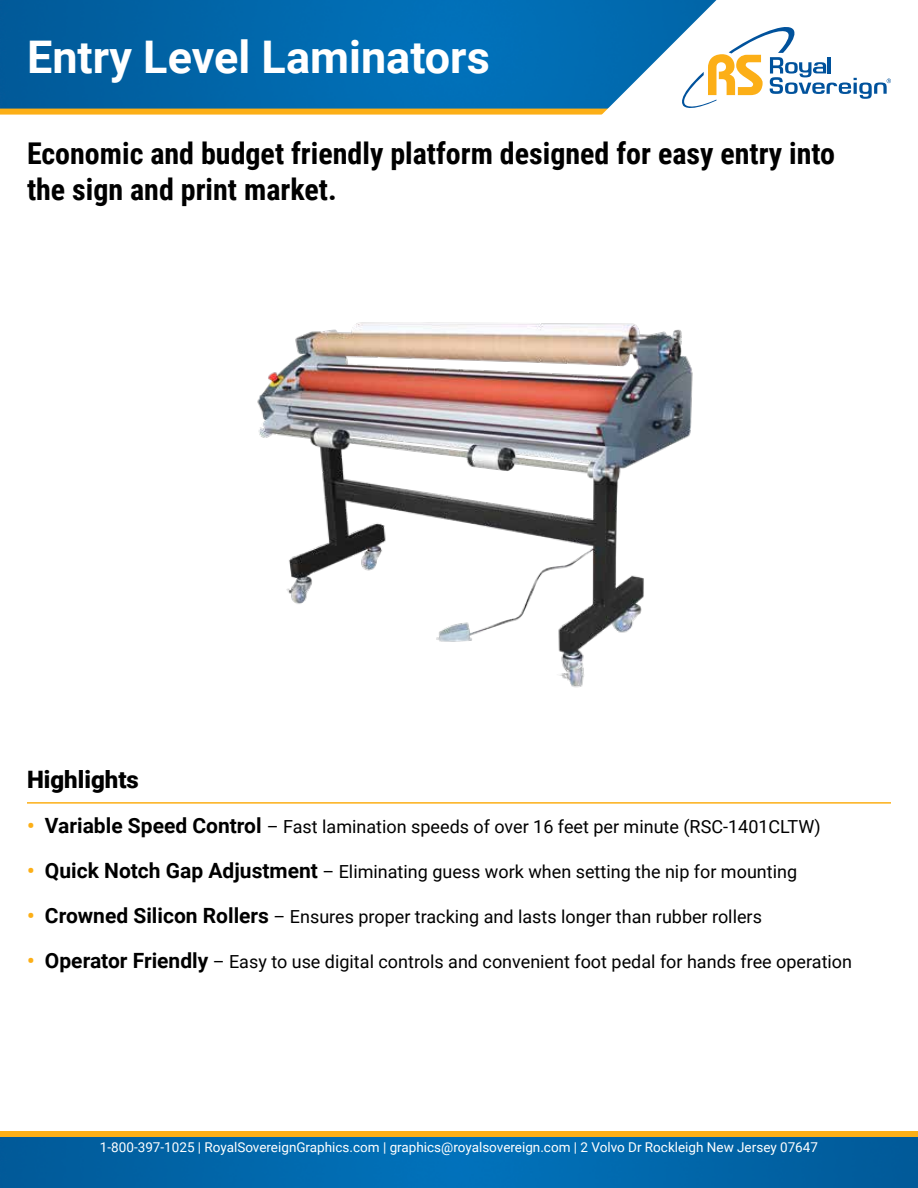
<style>
.page{position:relative;width:918px;height:1188px;background:#fff}
.page>*{position:absolute;margin:0;border:0;box-sizing:border-box;transform-origin:0 0}
.t1{font:700 45px "Roboto";color:#fff}
.t2{font:700 30px/36px "Roboto Condensed";color:#000}
.t3{font:900 24px "Roboto";color:#000}
.t4{font:18px "Roboto";color:#000}
.t5{font:13.5px "Roboto";color:#fff}
.s1{font-weight:700;font-size:21px;color:#fcaf17}
.s2{font-weight:700;font-size:21px}
</style>
<div class="page">
<img style="left:0;top:0;width:595px;height:109px">
<div style="left:0;top:109px;width:918px;height:6px;background:#fcaf17"></div>
<div style="left:729px;top:0;width:189px;height:121px;background:#fff"></div>
<hr style="left:27px;top:802px;width:864px;height:2px;background:#fcaf17">
<svg style="left:595px;top:0;width:296px;height:115px"></svg>
<img style="left:0;top:1137px;width:918px;height:51px">
<div style="left:0;top:1131px;width:918px;height:6px;background:#fcaf17"></div>
<img style="left:257px;top:322px;width:436px;height:366px">
<h1 class="t1" style="left:27px;top:25px;width:464px">Entry Level Laminators</h1>
<h2 class="t2" style="left:27px;top:134px;width:810px">Economic and budget friendly platform designed for easy entry into the sign and print market.</h2>
<h3 class="t3" style="left:27px;top:763px;width:113px">Highlights</h3>
<p class="t4" style="left:27px;top:814px;width:795px"><span class="s1">•</span> <span class="s2">Variable Speed Control</span> – Fast lamination speeds of over 16 feet per minute (RSC-1401CLTW)</p>
<p class="t4" style="left:27px;top:859px;width:772px"><span class="s1">•</span> <span class="s2">Quick Notch Gap Adjustment</span> – Eliminating guess work when setting the nip for mounting</p>
<p class="t4" style="left:27px;top:904px;width:736px"><span class="s1">•</span> <span class="s2">Crowned Silicon Rollers</span> – Ensures proper tracking and lasts longer than rubber rollers</p>
<p class="t4" style="left:27px;top:949px;width:827px"><span class="s1">•</span> <span class="s2">Operator Friendly</span> – Easy to use digital controls and convenient foot pedal for hands free operation</p>
<p class="t5" style="left:100px;top:1137px;width:720px">1-800-397-1025 | RoyalSovereignGraphics.com | graphics@royalsovereign.com | 2 Volvo Dr Rockleigh New Jersey 07647</p>
</div>
